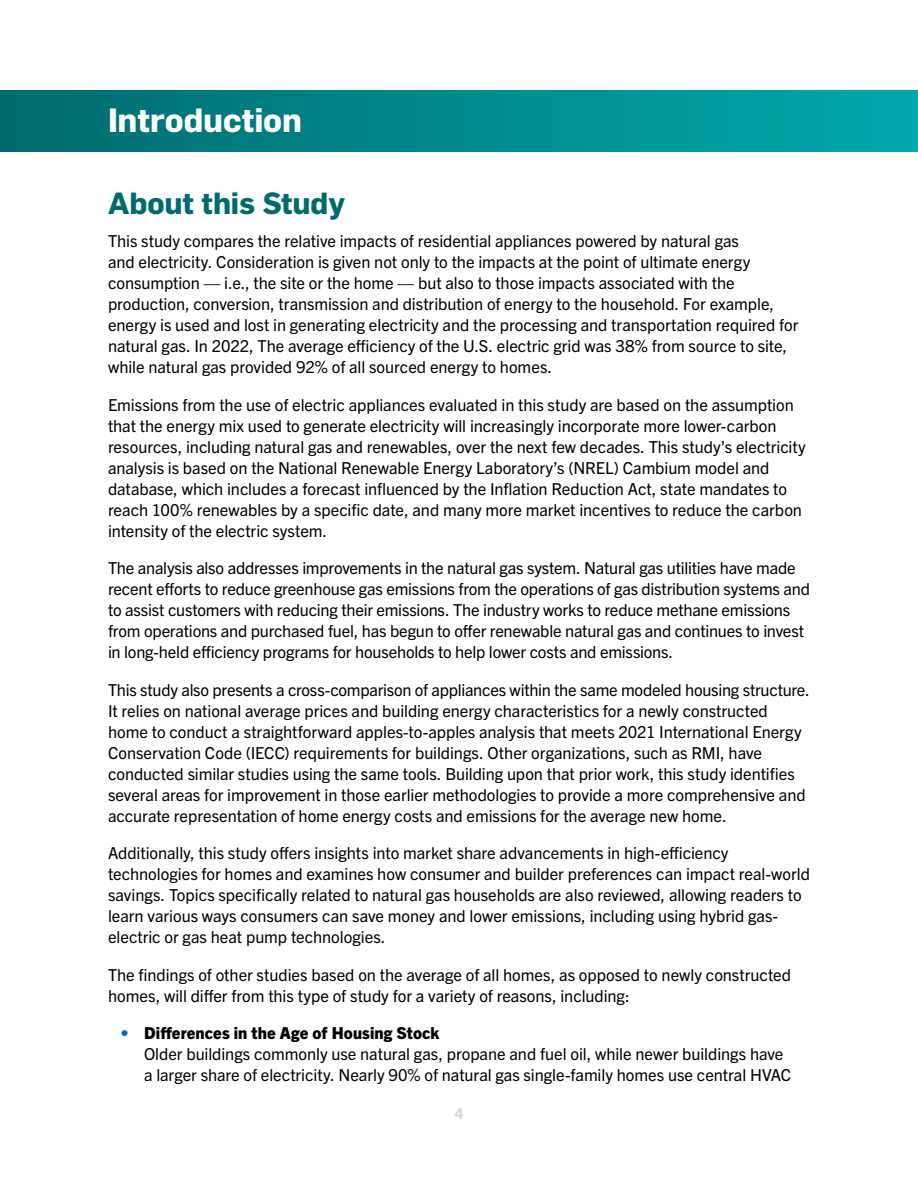
<style>
.page{position:relative;width:918px;height:1188px;background:#fff}
.page>*{position:absolute;margin:0;border:0;box-sizing:border-box;transform-origin:0 0}
.heading_1{font:700 33px "Flama";color:#fff}
.heading_2{font:700 30px "Flama";color:#006b6e}
.copy{font:16.5px/21px "Trade Gothic Next LT Pro";letter-spacing:-.005em;color:#000}
.t1{font:700 15px "Trade Gothic Next LT Pro";color:#d1d3d4}
.s1{font-style:italic;color:#006bb7}
.s2{font-weight:800}
</style>
<div class="page">
<div style="left:0;top:90px;width:918px;height:61px;background:linear-gradient(to right,#006b6e,#00a9ae)"></div>
<p class="heading_1" style="left:108px;top:100px;width:195px">Introduction</p>
<p class="heading_2" style="left:108px;top:185px;width:239px">About this Study</p>
<p class="copy" style="left:108px;top:229px;width:692px">This study compares the relative impacts of residential appliances powered by natural gas<br>and electricity. Consideration is given not only to the impacts at the point of ultimate energy consumption — i.e., the site or the home — but also to those impacts associated with the production, conversion, transmission and distribution of energy to the household. For example, energy is used and lost in generating electricity and the processing and transportation required for natural gas. In 2022, The average efficiency of the U.S. electric grid was 38% from source to site, while natural gas provided 92% of all sourced energy to homes.</p>
<p class="copy" style="left:108px;top:393px;width:699px">Emissions from the use of electric appliances evaluated in this study are based on the assumption that the energy mix used to generate electricity will increasingly incorporate more lower-carbon resources, including natural gas and renewables, over the next few decades. This study’s electricity analysis is based on the National Renewable Energy Laboratory’s (NREL) Cambium model and database, which includes a forecast influenced by the Inflation Reduction Act, state mandates to reach 100% renewables by a specific date, and many more market incentives to reduce the carbon intensity of the electric system.</p>
<p class="copy" style="left:108px;top:556px;width:703px">The analysis also addresses improvements in the natural gas system. Natural gas utilities have made recent efforts to reduce greenhouse gas emissions from the operations of gas distribution systems and to assist customers with reducing their emissions. The industry works to reduce methane emissions from operations and purchased fuel, has begun to offer renewable natural gas and continues to invest in long-held efficiency programs for households to help lower costs and emissions.</p>
<p class="copy" style="left:108px;top:678px;width:703px">This study also presents a cross-comparison of appliances within the same modeled housing structure.<br>It relies on national average prices and building energy characteristics for a newly constructed home to conduct a straightforward apples-to-apples analysis that meets 2021 International Energy Conservation Code (IECC) requirements for buildings. Other organizations, such as RMI, have conducted similar studies using the same tools. Building upon that prior work, this study identifies several areas for improvement in those earlier methodologies to provide a more comprehensive and accurate representation of home energy costs and emissions for the average new home.</p>
<p class="copy" style="left:108px;top:841px;width:703px">Additionally, this study offers insights into market share advancements in high-efficiency technologies for homes and examines how consumer and builder preferences can impact real-world savings. Topics specifically related to natural gas households are also reviewed, allowing readers to learn various ways consumers can save money and lower emissions, including using hybrid gas&shy;electric or gas heat pump technologies.</p>
<p class="copy" style="left:108px;top:963px;width:685px">The findings of other studies based on the average of all homes, as opposed to newly constructed homes, will differ from this type of study for a variety of reasons, including:</p>
<p class="copy" style="left:144px;top:1021px;width:649px;text-indent:-24px"><span class="s1">•</span> <span class="s2">Differences in the Age of Housing Stock<br></span>Older buildings commonly use natural gas, propane and fuel oil, while newer buildings have a larger share of electricity. Nearly 90% of natural gas single-family homes use central HVAC</p>
<p class="t1" style="left:455px;top:1103px;width:10px">4</p>
</div>
